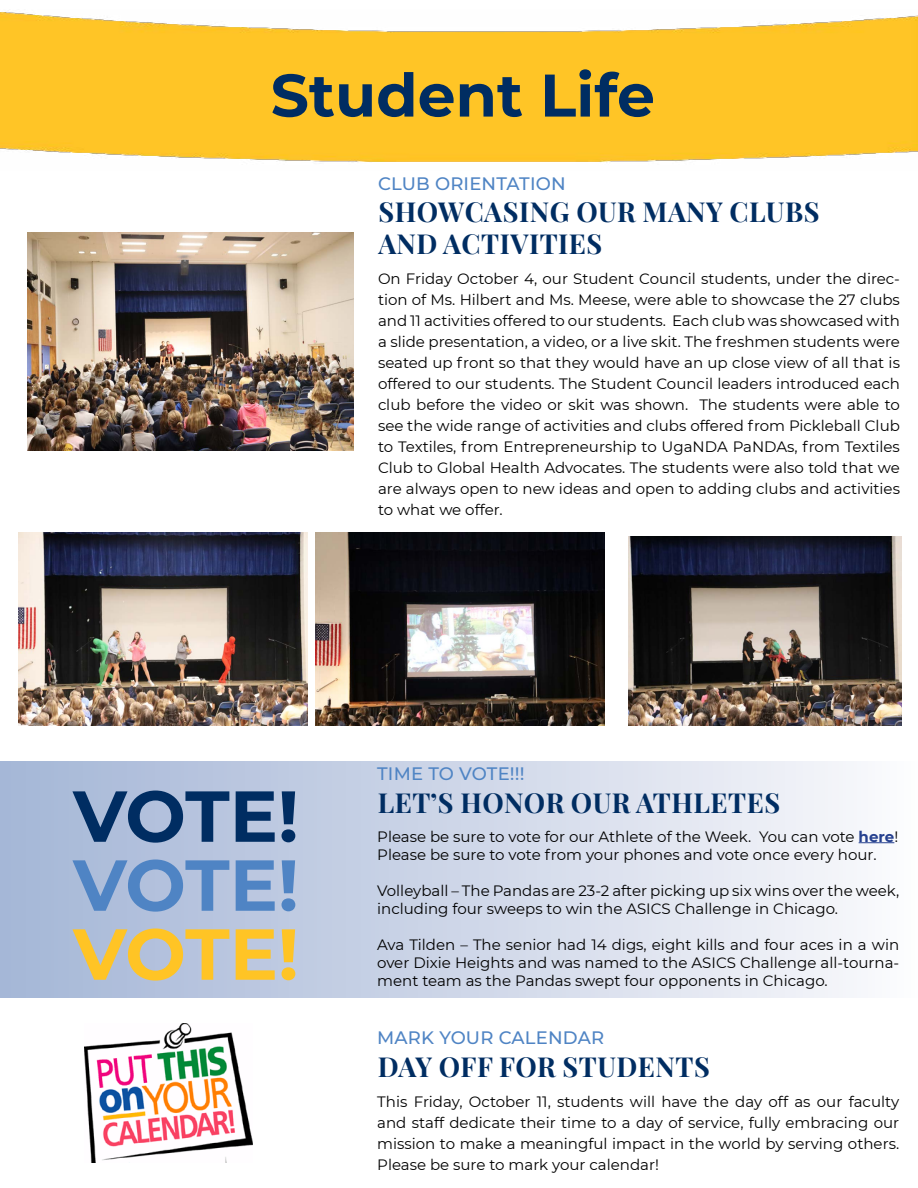
<style>
.page{position:relative;width:918px;height:1188px;background:#fff}
.page>*{position:absolute;margin:0;border:0;box-sizing:border-box;transform-origin:0 0}
.t1{font:700 72px "Montserrat";color:#002d62}
.t2{font:700 72px "Montserrat";color:#4f84c4}
.t3{font:700 72px "Montserrat";color:#ffc425}
.t4{font:700 60px "Montserrat";color:#002d62}
.t5{font:27px/32.4px "Playfair Display";letter-spacing:.02em;color:#002d62}
.t6{font:500 18px "Montserrat";letter-spacing:.01em;color:#4f84c4}
.t7{font:15px/21px "Montserrat";color:#000;text-align:justify}
.s1{font-weight:700;color:#25408f}
</style>
<div class="page">
<div style="left:0;top:762px;width:918px;height:235px;background:linear-gradient(to right,#a3b5d6,#fafafc)"></div>
<img style="left:0;top:12px;width:918px;height:150px">
<img style="left:628px;top:537px;width:274px;height:188px">
<img style="left:18px;top:532px;width:289px;height:193px">
<img style="left:315px;top:532px;width:289px;height:193px">
<img style="left:27px;top:233px;width:326px;height:217px">
<hr style="left:859px;top:842px;width:35px;height:1px;background:#25408f">
<img style="left:84px;top:1023px;width:169px;height:139px">
<h2 class="t4" style="left:271px;top:52px;width:386px">Student Life</h2>
<p class="t6" style="left:378px;top:171px;width:189px">CLUB ORIENTATION</p>
<h3 class="t5" style="left:379px;top:193px;width:442px">SHOWCASING OUR MANY CLUBS<br>AND ACTIVITIES</h3>
<p class="t7" style="left:378px;top:268px;width:524px">On Friday October 4, our Student Council students, under the direc&shy;tion of Ms. Hilbert and Ms. Meese, were able to showcase the 27 clubs and 11 activities offered to our students. Each club was showcased with a slide presentation, a video, or a live skit. The freshmen students were seated up front so that they would have an up close view of all that is offered to our students. The Student Council leaders introduced each club before the video or skit was shown. The students were able to see the wide range of activities and clubs offered from Pickleball Club to Textiles, from Entrepreneurship to UgaNDA PaNDAs, from Textiles Club to Global Health Advocates. The students were also told that we are always open to new ideas and open to adding clubs and activities to what we offer.</p>
<h1 class="t1" style="left:73px;top:764px;width:227px">VOTE!</h1>
<h1 class="t2" style="left:73px;top:833px;width:227px">VOTE!</h1>
<h1 class="t3" style="left:73px;top:902px;width:227px">VOTE!</h1>
<p class="t6" style="left:377px;top:761px;width:149px">TIME TO VOTE!!!</p>
<h3 class="t5" style="left:378px;top:784px;width:404px">LET’S HONOR OUR ATHLETES</h3>
<p class="t7" style="left:377px;top:827px;width:523px;line-height:18px">Please be sure to vote for our Athlete of the Week. You can vote <span class="s1">here</span>!<br>Please be sure to vote from your phones and vote once every hour.</p>
<p class="t7" style="left:377px;top:881px;width:523px;line-height:18px">Volleyball – The Pandas are 23-2 after picking up six wins over the week, including four sweeps to win the ASICS Challenge in Chicago.</p>
<p class="t7" style="left:377px;top:935px;width:523px;line-height:18px">Ava Tilden – The senior had 14 digs, eight kills and four aces in a win over Dixie Heights and was named to the ASICS Challenge all-tourna&shy;ment team as the Pandas swept four opponents in Chicago.</p>
<p class="t6" style="left:377px;top:1025px;width:228px">MARK YOUR CALENDAR</p>
<h3 class="t5" style="left:378px;top:1048px;width:334px">DAY OFF FOR STUDENTS</h3>
<p class="t7" style="left:377px;top:1090px;width:523px">This Friday, October 11, students will have the day off as our faculty and staff dedicate their time to a day of service, fully embracing our mission to make a meaningful impact in the world by serving others.<br>Please be sure to mark your calendar!</p>
</div>
